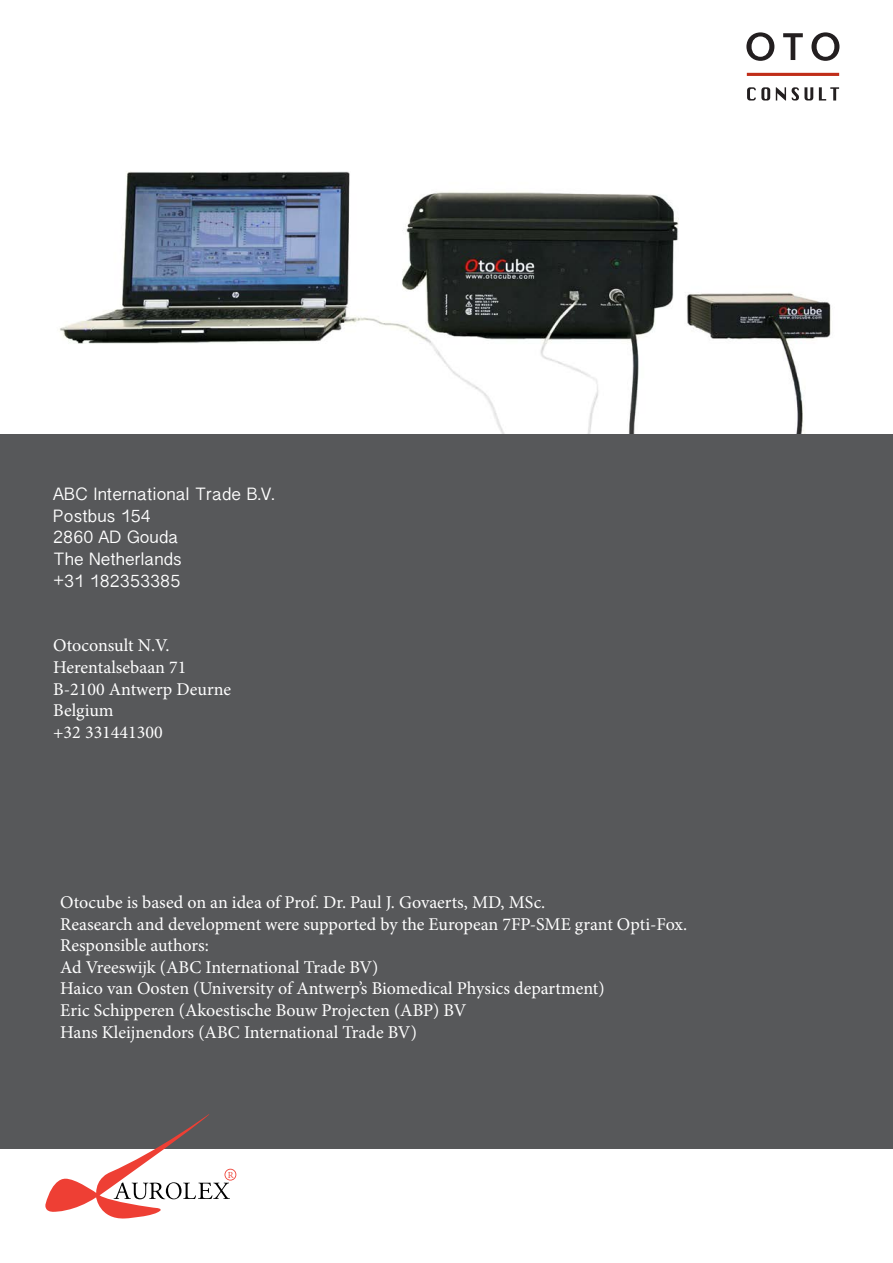
<style>
.page{position:relative;width:893px;height:1263px;background:#fff}
.page>*{position:absolute;margin:0;border:0;box-sizing:border-box;transform-origin:0 0}
.t1{font:18px "Minion Pro";color:#fff}
.t2{font:18px "Bangla Sangam MN";color:#fff}
.t3{font:9.15px "Adobe Garamond Pro";color:#ee3f34}
</style>
<div class="page">
<img style="left:60px;top:43px;width:780px;height:391px">
<div style="left:0;top:434px;width:893px;height:715px;background:#57585a"></div>
<svg style="left:45px;top:1114px;width:191px;height:104px"></svg>
<svg style="left:746px;top:32px;width:28px;height:29px"></svg>
<svg style="left:783px;top:33px;width:20px;height:27px"></svg>
<svg style="left:811px;top:32px;width:28px;height:29px"></svg>
<hr style="left:747px;top:73px;width:92px;height:3px;background:#c02d19">
<svg style="left:747px;top:87px;width:23px;height:14px"></svg>
<svg style="left:776px;top:87px;width:10px;height:14px"></svg>
<svg style="left:792px;top:87px;width:21px;height:14px"></svg>
<svg style="left:819px;top:87px;width:20px;height:14px"></svg>
<p class="t2" style="left:53px;top:483px;width:223px">ABC International Trade B.V.</p>
<p class="t2" style="left:53px;top:505px;width:99px">Postbus 154</p>
<p class="t2" style="left:53px;top:526px;width:127px">2860 AD Gouda</p>
<p class="t2" style="left:53px;top:548px;width:130px">The Netherlands</p>
<p class="t2" style="left:53px;top:570px;width:129px">+31 182353385</p>
<p class="t1" style="left:53px;top:633px;width:118px">Otoconsult N.V.</p>
<p class="t1" style="left:53px;top:655px;width:135px">Herentalsebaan 71</p>
<p class="t1" style="left:53px;top:677px;width:180px">B-2100 Antwerp Deurne</p>
<p class="t1" style="left:53px;top:698px;width:62px">Belgium</p>
<p class="t1" style="left:53px;top:720px;width:111px">+32 331441300</p>
<p class="t1" style="left:60px;top:890px;width:487px">Otocube is based on an idea of Prof. Dr. Paul J. Govaerts, MD, MSc.</p>
<p class="t1" style="left:60px;top:912px;width:628px">Reasearch and development were supported by the European 7FP-SME grant Opti-Fox.</p>
<p class="t1" style="left:60px;top:933px;width:150px">Responsible authors:</p>
<p class="t1" style="left:60px;top:955px;width:320px">Ad Vreeswijk (ABC International Trade BV)</p>
<p class="t1" style="left:60px;top:976px;width:546px">Haico van Oosten (University of Antwerp’s Biomedical Physics department)</p>
<p class="t1" style="left:60px;top:998px;width:408px">Eric Schipperen (Akoestische Bouw Projecten (ABP) BV</p>
<p class="t1" style="left:60px;top:1020px;width:358px">Hans Kleijnendors (ABC International Trade BV)</p>
<p class="t3" style="left:228px;top:1169px;width:7px">R</p>
</div>
